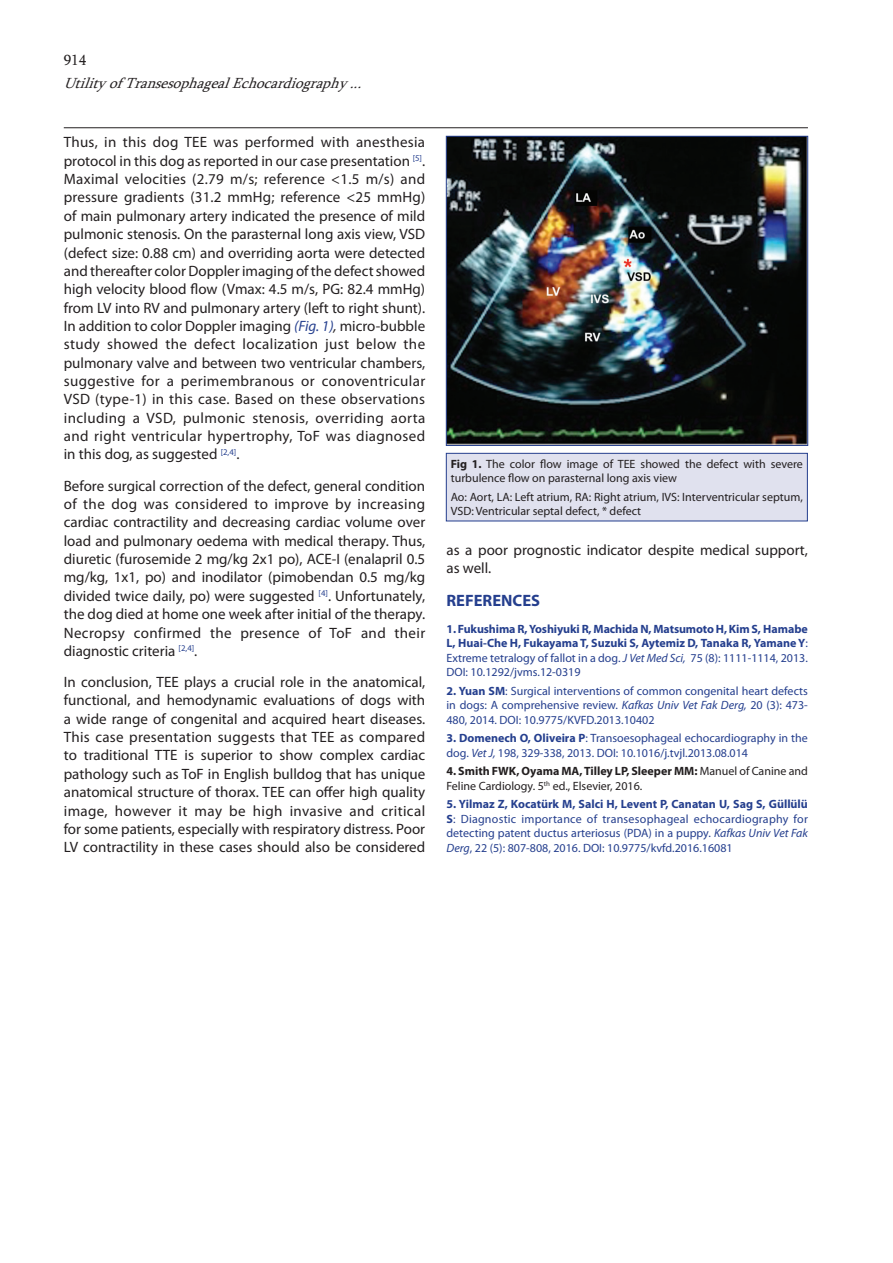
<style>
.page{position:relative;width:893px;height:1263px;background:#fff}
.page>*{position:absolute;margin:0;border:0;box-sizing:border-box;transform-origin:0 0}
.METIN{font:700 16.5px "Myriad Pro";color:#253f8e}
.METIN-2{font:15px/18.3px "Myriad Pro";color:#231f20;text-align:justify}
.UST_BILGI_SOL{font:italic 15px "Sylfaen";color:#231f20}
.sol_numara{font:15px "Sylfaen";color:#231f20}
.Bağlantı{font:12px/14.4px "Myriad Pro";color:#253f8e}
.Bağlantı-2{font:700 12px/14.4px "Myriad Pro";color:#253f8e;text-align:justify}
.SEKIL{font:12px/14.4px "Myriad Pro";color:#231f20}
.KAYNAK{font:12px/14.4px "Myriad Pro";color:#231f20}
.s1{font-style:italic;color:#253f8e}
.s2{font-style:italic}
.s3{font-weight:700}
.s4{font-weight:400}
.s5{font-weight:400;font-style:italic}
</style>
<div class="page">
<hr style="left:64px;top:127px;width:744px;height:1px;background:#231f20">
<div style="left:446px;top:453px;width:361px;height:68px;background:#e0e1ee"></div>
<div style="left:446px;top:453px;width:361px;height:68px;border:1px solid #253f8e"></div>
<img style="left:448px;top:138px;width:358px;height:306px">
<div style="left:446px;top:136px;width:362px;height:310px;border:1px solid #253f8e"></div>
<p class="sol_numara" style="left:64px;top:50px;width:24px">914</p>
<p class="UST_BILGI_SOL" style="left:64px;top:73px;width:306px">UtilityofTransesophagealEchocardiography...</p>
<p class="METIN-2" style="left:64px;top:133px;width:363px">Thus, in this dog TEE was performed with anesthesia protocol in this dog as reported in our case presentation <sup>[5]</sup>.<br>Maximal velocities (2.79 m/s; reference &lt;1.5 m/s) and pressure gradients (31.2 mmHg; reference &lt;25 mmHg) of main pulmonary artery indicated the presence of mild pulmonic stenosis. On the parasternal long axis view, VSD (defect size: 0.88 cm) and overriding aorta were detected and thereafter color Doppler imaging of the defect showed high velocity blood flow (Vmax: 4.5 m/s, PG: 82.4 mmHg) from LV into RV and pulmonary artery (left to right shunt).<br>In addition to color Doppler imaging <span class="s1">(Fig. 1)</span><span class="s2">,</span> micro-bubble study showed the defect localization just below the pulmonary valve and between two ventricular chambers, suggestive for a perimembranous or conoventricular VSD (type-1) in this case. Based on these observations including a VSD, pulmonic stenosis, overriding aorta and right ventricular hypertrophy, ToF was diagnosed in this dog, as suggested <sup>[2,4]</sup>.</p>
<p class="METIN-2" style="left:64px;top:476px;width:363px">Before surgical correction of the defect, general condition of the dog was considered to improve by increasing cardiac contractility and decreasing cardiac volume over load and pulmonary oedema with medical therapy. Thus, diuretic (furosemide 2 mg/kg 2x1 po), ACE-I (enalapril 0.5 mg/kg, 1x1, po) and inodilator (pimobendan 0.5 mg/kg divided twice daily, po) were suggested <sup>[4]</sup>. Unfortunately, the dog died at home one week after initial of the therapy.<br>Necropsy confirmed the presence of ToF and their diagnostic criteria <sup>[2,4]</sup>.</p>
<p class="METIN-2" style="left:64px;top:672px;width:363px">In conclusion, TEE plays a crucial role in the anatomical, functional, and hemodynamic evaluations of dogs with a wide range of congenital and acquired heart diseases.<br>This case presentation suggests that TEE as compared to traditional TTE is superior to show complex cardiac pathology such as ToF in English bulldog that has unique anatomical structure of thorax. TEE can offer high quality image, however it may be high invasive and critical for some patients, especially with respiratory distress. Poor LV contractility in these cases should also be considered</p>
<p class="SEKIL" style="left:451px;top:456px;width:354px"><span class="s3">Fig 1.</span> The color flow image of TEE showed the defect with severe turbulence flow on parasternal long axis view</p>
<p class="SEKIL" style="left:451px;top:490px;width:354px">Ao: Aort, LA: Left atrium, RA: Right atrium, IVS: Interventricular septum,<br>VSD: Ventricular septal defect, * defect</p>
<p class="METIN-2" style="left:446px;top:541px;width:363px">as a poor prognostic indicator despite medical support, as well.</p>
<p class="METIN" style="left:446px;top:589px;width:95px">REFERENCES</p>
<p class="Bağlantı-2" style="left:446px;top:621px;width:363px">1. Fukushima R, Yoshiyuki R, Machida N, Matsumoto H, Kim S, Hamabe L, Huai-Che H, Fukayama T, Suzuki S, Aytemiz D, Tanaka R, Yamane Y<span class="s4">:<br>Extreme tetralogy of fallot in a dog.</span> <span class="s5">J Vet Med Sci,</span> <span class="s4">75 (8): 1111-1114, 2013.<br>DOI: 10.1292/jvms.12-0319</span></p>
<p class="Bağlantı" style="left:446px;top:683px;width:363px;text-align:justify"><span class="s3">2. Yuan SM</span>: Surgical interventions of common congenital heart defects in dogs: A comprehensive review. <span class="s2">Kafkas Univ Vet Fak Derg,</span> 20 (3): 473- 480, 2014. DOI: 10.9775/KVFD.2013.10402</p>
<p class="Bağlantı" style="left:446px;top:731px;width:363px"><span class="s3">3. Domenech O, Oliveira P</span>: Transoesophageal echocardiography in the dog. <span class="s2">Vet J,</span> 198, 329-338, 2013. DOI: 10.1016/j.tvjl.2013.08.014</p>
<p class="KAYNAK" style="left:446px;top:764px;width:363px"><span class="s3">4. Smith FWK, Oyama MA, Tilley LP, Sleeper MM:</span> Manuel of Canine and<br>Feline Cardiology. 5<sup>th</sup> ed., Elsevier, 2016.</p>
<p class="Bağlantı" style="left:446px;top:797px;width:363px"><span class="s3">5. Yilmaz Z, Kocatü rk M, Salci H, Levent P, Canatan U, Sag S, Gü llü lü S</span>: Diagnostic importance of transesophageal echocardiography for detecting patent ductus arteriosus (PDA) in a puppy. <span class="s2">Kafkas Univ Vet Fak Derg</span>, 22 (5): 807-808, 2016. DOI: 10.9775/kvfd.2016.16081</p>
</div>
